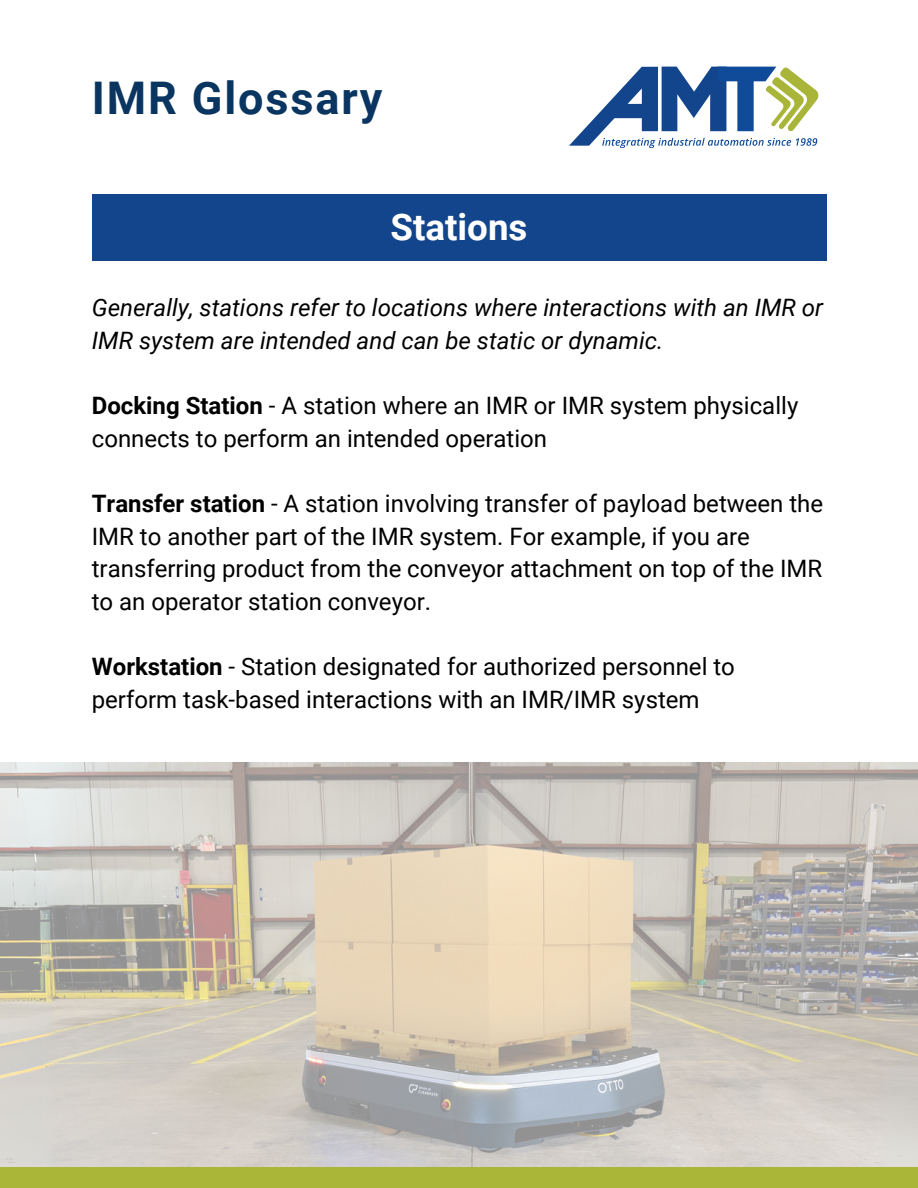
<style>
.page{position:relative;width:918px;height:1188px;background:#fff}
.page>*{position:absolute;margin:0;border:0;box-sizing:border-box;transform-origin:0 0}
.t1{font:700 45px "Roboto";letter-spacing:.04em;color:#093560}
.t2{font:700 36.75px "Roboto";color:#fff}
.t3{font:24px/32.7px "Roboto";color:#000}
.t4{font:italic 24px/32.7px "Roboto";color:#000}
.s1{font-weight:700}
</style>
<div class="page">
<img style="left:0;top:762px;width:918px;height:405px">
<div style="left:0;top:1167px;width:918px;height:21px;background:#a9b638"></div>
<div style="left:92px;top:194px;width:734px;height:67px;background:#13458c"></div>
<svg style="left:569px;top:67px;width:250px;height:81px"></svg>
<p class="t1" style="left:92px;top:72px;width:292px">IMR Glossary</p>
<p class="t2" style="left:390px;top:206px;width:139px">Stations</p>
<p class="t4" style="left:92px;top:292px;width:733px">Generally, stations refer to locations where interactions with an IMR or<br>IMR system are intended and can be static or dynamic.</p>
<p class="t3" style="left:92px;top:390px;width:708px"><span class="s1">Docking Station</span> - A station where an IMR or IMR system physically connects to perform an intended operation</p>
<p class="t3" style="left:92px;top:488px;width:733px"><span class="s1">Transfer station</span> - A station involving transfer of payload between the IMR to another part of the IMR system. For example, if you are transferring product from the conveyor attachment on top of the IMR to an operator station conveyor.</p>
<p class="t3" style="left:92px;top:651px;width:645px"><span class="s1">Workstation</span> - Station designated for authorized personnel to perform task-based interactions with an IMR/IMR system</p>
</div>
